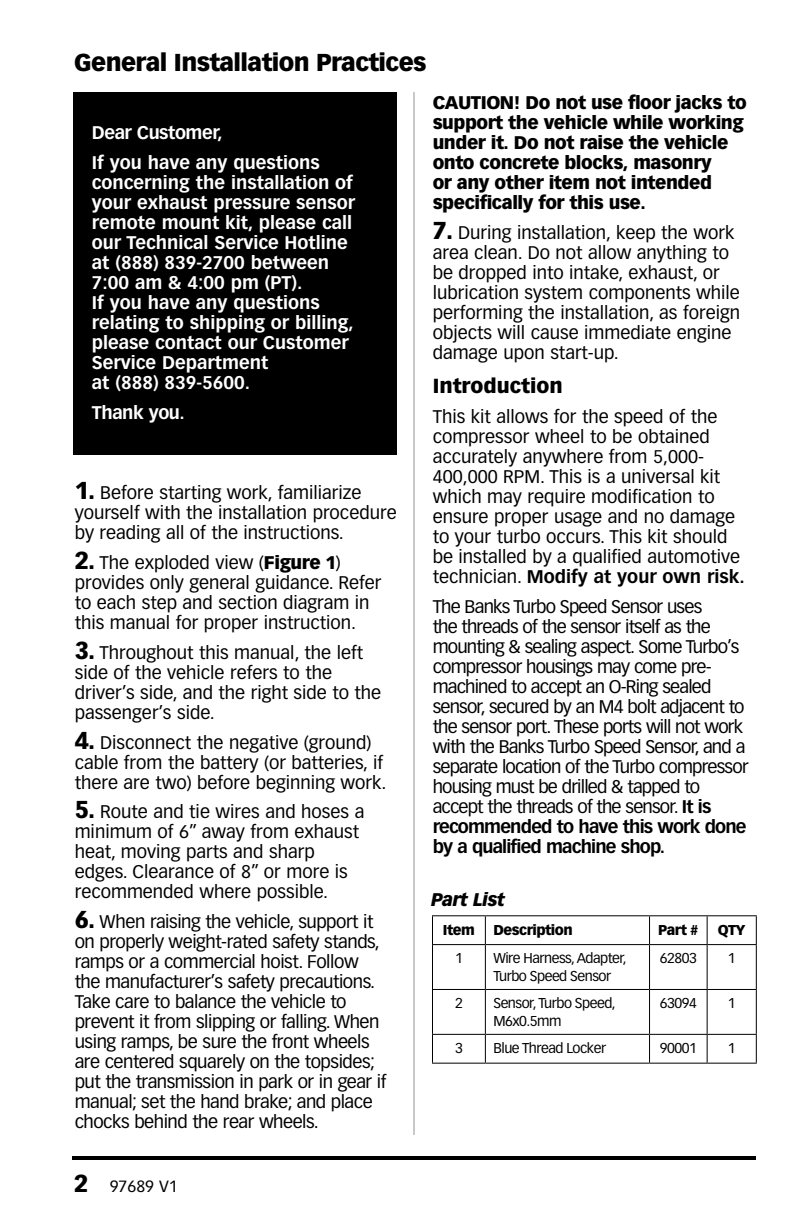
<style>
.page{position:relative;width:792px;height:1224px;background:#fff}
.page>*{position:absolute;margin:0;border:0;box-sizing:border-box;transform-origin:0 0}
.t1{font:900 24px "Vectora LT Std";letter-spacing:-.025em;color:#000}
.t2{font:900 20px "Vectora LT Std";color:#000}
.t3{font:18px/20px "Vectora LT Std";color:#000}
.t4{font:18px/20px "Vectora LT Std";letter-spacing:-.045em;color:#000}
.t5{font:18px/20px "Vectora LT Std";letter-spacing:-.025em;color:#000}
.t6{font:700 18px/20px "Vectora LT Std";color:#fff}
.t7{font:900 18px/20px "Vectora LT Std";letter-spacing:-.025em;color:#000}
.t8{font:700 18px "Vectora LT Std";letter-spacing:-.025em;color:#fff}
.t9{font:italic 900 18px "Vectora LT Std";letter-spacing:-.025em;color:#000}
.t10{font:16px "Vectora LT Std";color:#000}
.t11{font:14px/18px "Vectora LT Std";letter-spacing:-.035em;color:#000}
.t12{font:900 14px "Vectora LT Std";letter-spacing:-.035em;color:#000}
.s1{font-weight:900;font-size:24px}
.s2{font-weight:900}
.s3{font-weight:700}
</style>
<div class="page">
<hr style="left:72px;top:1156px;width:684px;height:4px;background:#000">
<hr style="left:414px;top:92px;width:1px;height:1043px;background:#939598">
<hr style="left:432px;top:915px;width:53px;height:1px;background:#000">
<svg style="left:432px;top:916px;width:1px;height:28px"></svg>
<hr style="left:485px;top:915px;width:165px;height:1px;background:#000">
<svg style="left:485px;top:916px;width:1px;height:28px"></svg>
<hr style="left:650px;top:915px;width:57px;height:1px;background:#000">
<svg style="left:649px;top:916px;width:1px;height:28px"></svg>
<hr style="left:707px;top:915px;width:50px;height:1px;background:#000">
<svg style="left:707px;top:916px;width:1px;height:28px"></svg>
<svg style="left:756px;top:916px;width:1px;height:28px"></svg>
<hr style="left:432px;top:944px;width:53px;height:1px;background:#000">
<hr style="left:432px;top:945px;width:1px;height:44px;background:#000">
<hr style="left:485px;top:944px;width:165px;height:1px;background:#000">
<hr style="left:485px;top:945px;width:1px;height:44px;background:#000">
<hr style="left:650px;top:944px;width:57px;height:1px;background:#000">
<hr style="left:649px;top:945px;width:1px;height:44px;background:#000">
<hr style="left:707px;top:944px;width:50px;height:1px;background:#000">
<hr style="left:707px;top:945px;width:1px;height:44px;background:#000">
<hr style="left:756px;top:945px;width:1px;height:44px;background:#000">
<hr style="left:432px;top:989px;width:53px;height:1px;background:#000">
<hr style="left:432px;top:990px;width:1px;height:44px;background:#000">
<hr style="left:485px;top:989px;width:165px;height:1px;background:#000">
<hr style="left:485px;top:990px;width:1px;height:44px;background:#000">
<hr style="left:650px;top:989px;width:57px;height:1px;background:#000">
<hr style="left:649px;top:990px;width:1px;height:44px;background:#000">
<hr style="left:707px;top:989px;width:50px;height:1px;background:#000">
<hr style="left:707px;top:990px;width:1px;height:44px;background:#000">
<hr style="left:756px;top:990px;width:1px;height:44px;background:#000">
<hr style="left:432px;top:1034px;width:53px;height:1px;background:#000">
<svg style="left:432px;top:1035px;width:1px;height:28px"></svg>
<hr style="left:485px;top:1034px;width:165px;height:1px;background:#000">
<svg style="left:485px;top:1035px;width:1px;height:28px"></svg>
<hr style="left:650px;top:1034px;width:57px;height:1px;background:#000">
<svg style="left:649px;top:1035px;width:1px;height:28px"></svg>
<hr style="left:707px;top:1034px;width:50px;height:1px;background:#000">
<svg style="left:707px;top:1035px;width:1px;height:28px"></svg>
<svg style="left:756px;top:1035px;width:1px;height:28px"></svg>
<hr style="left:432px;top:1063px;width:53px;height:1px;background:#000">
<hr style="left:485px;top:1063px;width:165px;height:1px;background:#000">
<hr style="left:650px;top:1063px;width:57px;height:1px;background:#000">
<hr style="left:707px;top:1063px;width:50px;height:1px;background:#000">
<div style="left:73px;top:93px;width:324px;height:362px;background:#000"></div>
<h1 class="t1" style="left:74px;top:47px;width:354px">General Installation Practices</h1>
<p class="t6" style="left:92px;top:118px;width:229px;line-height:30px">Dear Customer,<br>If you have any questions</p>
<p class="t6" style="left:92px;top:173px;width:265px">concerning the installation of your exhaust pressure sensor remote mount kit, please call our Technical Service Hotline at (888) 839-2700 between<br>7:00 am &amp; 4:00 pm (PT).<br>If you have any questions relating to shipping or billing, please contact our Customer<br>Service Department<br>at (888) 839-5600.</p>
<p class="t8" style="left:92px;top:402px;width:94px">Thank you.</p>
<p class="t3" style="left:75px;top:483px;width:324px"><span class="s1">1.</span> Before starting work, familiarize yourself with the installation procedure by reading all of the instructions.</p>
<p class="t3" style="left:75px;top:552px;width:308px"><span class="s1">2.</span> The exploded view (<span class="s2">Figure 1</span>) provides only general guidance. Refer to each step and section diagram in this manual for proper instruction.</p>
<p class="t3" style="left:75px;top:642px;width:308px"><span class="s1">3.</span> Throughout this manual, the left side of the vehicle refers to the driver’s side, and the right side to the passenger’s side.</p>
<p class="t3" style="left:75px;top:732px;width:313px"><span class="s1">4.</span> Disconnect the negative (ground) cable from the battery (or batteries, if there are two) before beginning work.</p>
<p class="t3" style="left:75px;top:802px;width:291px"><span class="s1">5.</span> Route and tie wires and hoses a minimum of 6” away from exhaust heat, moving parts and sharp edges. Clearance of 8” or more is recommended where possible.</p>
<p class="t5" style="left:75px;top:912px;width:313px"><span class="s1">6.</span> When raising the vehicle, support it on properly weight-rated safety stands, ramps or a commercial hoist. Follow the manufacturer’s safety precautions.<br>Take care to balance the vehicle to prevent it from slipping or falling. When using ramps, be sure the front wheels are centered squarely on the topsides; put the transmission in park or in gear if manual; set the hand brake; and place chocks behind the rear wheels.</p>
<p class="t10" style="left:74px;top:1177px;width:105px"><span class="s1">2</span> 97689 V1</p>
<p class="t7" style="left:433px;top:92px;width:316px">CAUTION! Do not use floor jacks to support the vehicle while working under it. Do not raise the vehicle onto concrete blocks, masonry<br>or any other item not intended specifically for this use.</p>
<p class="t3" style="left:433px;top:223px;width:309px"><span class="s1">7.</span> During installation, keep the work area clean. Do not allow anything to be dropped into intake, exhaust, or lubrication system components while performing the installation, as foreign objects will cause immediate engine damage upon start-up.</p>
<p class="t2" style="left:433px;top:373px;width:132px">Introduction</p>
<p class="t3" style="left:433px;top:407px;width:314px">This kit allows for the speed of the compressor wheel to be obtained accurately anywhere from 5,000- 400,000 RPM. This is a universal kit which may require modification to ensure proper usage and no damage to your turbo occurs. This kit should be installed by a qualified automotive technician. <span class="s3">Modify at your own risk.</span></p>
<p class="t4" style="left:433px;top:597px;width:318px">The Banks Turbo Speed Sensor uses<br>the threads of the sensor itself as the mounting &amp; sealing aspect. Some Turbo’s compressor housings may come pre&shy;machined to accept an O-Ring sealed sensor, secured by an M4 bolt adjacent to the sensor port. These ports will not work with the Banks Turbo Speed Sensor, and a separate location of the Turbo compressor housing must be drilled &amp; tapped to accept the threads of the sensor. <span class="s3">It is recommended to have this work done by a qualified machine shop.</span></p>
<p class="t9" style="left:431px;top:889px;width:75px">Part List</p>
<p class="t12" style="left:443px;top:921px;width:33px">Item</p>
<p class="t12" style="left:493px;top:921px;width:81px">Description</p>
<p class="t12" style="left:658px;top:921px;width:42px">Part #</p>
<p class="t12" style="left:718px;top:921px;width:30px">QTY</p>
<p class="t11" style="left:455px;top:950px;width:9px">1</p>
<p class="t11" style="left:493px;top:950px;width:135px">Wire Harness, Adapter,<br>Turbo Speed Sensor</p>
<p class="t11" style="left:660px;top:950px;width:38px">62803</p>
<p class="t11" style="left:728px;top:950px;width:9px">1</p>
<p class="t11" style="left:455px;top:995px;width:9px">2</p>
<p class="t11" style="left:493px;top:995px;width:124px">Sensor, Turbo Speed,<br>M6x0.5mm</p>
<p class="t11" style="left:660px;top:995px;width:38px">63094</p>
<p class="t11" style="left:728px;top:995px;width:9px">1</p>
<p class="t11" style="left:455px;top:1039px;width:9px">3</p>
<p class="t11" style="left:493px;top:1039px;width:114px">Blue Thread Locker</p>
<p class="t11" style="left:660px;top:1039px;width:38px">90001</p>
<p class="t11" style="left:728px;top:1039px;width:9px">1</p>
</div>
